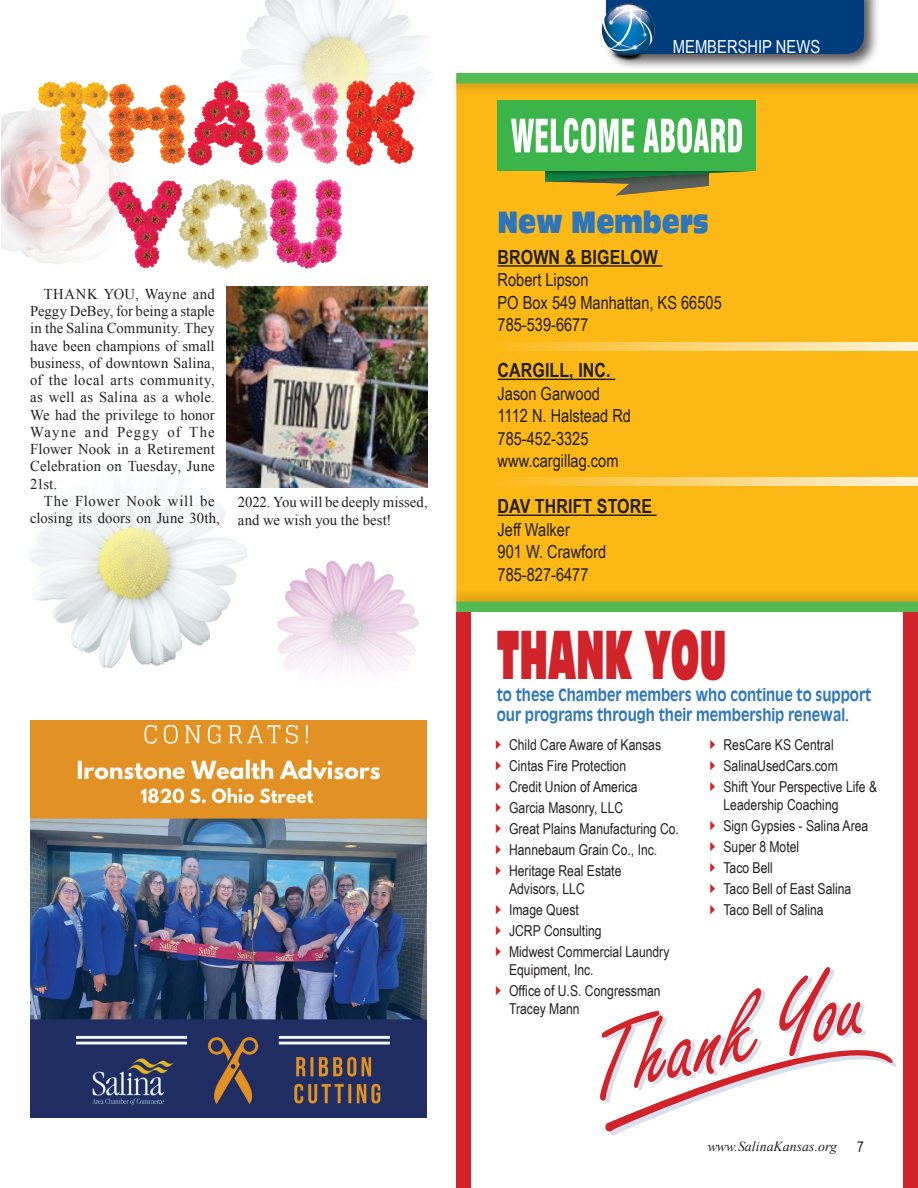
<style>
.page{position:relative;width:918px;height:1188px;background:#fff}
.page>*{position:absolute;margin:0;border:0;box-sizing:border-box;transform-origin:0 0}
.t1{font:67.5px "Antique Olive Nord";color:#d1232a;scale:.4 1}
.t2{font:30px "Antique Olive Nord";color:#2e76bc;scale:.65 1}
.t3{font:700 19.5px "Arial Narrow";letter-spacing:.005em;color:#231f20}
.t4{font:18px/22.5px "Arial Narrow";color:#231f20}
.t5{font:18px "Arial Narrow";color:#fff}
.t6{font:700 16.5px/19.8px "Antique Olive";color:#2e76bc;scale:.83 1}
.t7{font:15px/21px "Arial Narrow";color:#231f20}
.t8{font:15px/17.2px "Times New Roman";letter-spacing:.01em;color:#231f20;text-align:justify}
.t9{font:italic 13.8px "Times New Roman";color:#231f20}
</style>
<div class="page">
<img style="left:2px;top:110px;width:28px;height:147px">
<img style="left:277px;top:560px;width:142px;height:113px">
<img style="left:240px;top:0;width:191px;height:81px">
<img style="left:29px;top:452px;width:218px;height:216px">
<div style="left:456px;top:612px;width:14px;height:576px;background:#d1232a"></div>
<div style="left:903px;top:612px;width:15px;height:576px;background:#d1232a"></div>
<div style="left:602px;top:0;width:278px;height:71px;background:#231f20;opacity:.75"></div>
<div style="left:606px;top:0;width:258px;height:54px;background:#013d7d"></div>
<img style="left:601px;top:1px;width:58px;height:64px">
<div style="left:456px;top:97px;width:462px;height:491px;background:#fcb814"></div>
<div style="left:449px;top:588px;width:469px;height:26px;background:#231f20;opacity:.15"></div>
<div style="left:456px;top:602px;width:462px;height:10px;background:#56ba53"></div>
<svg style="left:545px;top:171px;width:211px;height:24px;background:#938c2e"></svg>
<div style="left:498px;top:100px;width:258px;height:71px;background:#3bb54a"></div>
<svg style="left:511px;top:118px;width:123px;height:35px"></svg>
<svg style="left:643px;top:118px;width:99px;height:35px"></svg>
<svg style="left:489px;top:342px;width:429px;height:8px;background:#fcd579"></svg>
<svg style="left:489px;top:478px;width:429px;height:8px;background:#fcd579"></svg>
<div style="left:449px;top:71px;width:469px;height:26px;background:#231f20;opacity:.15"></div>
<div style="left:456px;top:73px;width:462px;height:10px;background:#56ba53"></div>
<svg style="left:600px;top:967px;width:297px;height:169px"></svg>
<img style="left:30px;top:721px;width:397px;height:397px">
<hr style="left:498px;top:265px;width:165px;height:2px;background:#231f20">
<hr style="left:498px;top:379px;width:117px;height:1px;background:#231f20">
<hr style="left:498px;top:515px;width:159px;height:1px;background:#231f20">
<img style="left:30px;top:68px;width:397px;height:202px">
<img style="left:227px;top:286px;width:201px;height:201px">
<p class="t8" style="left:30px;top:285px;width:186px;text-indent:13px">THANK YOU, Wayne and Peggy DeBey, for being a staple in the Salina Community. They have been champions of small business, of downtown Salina, of the local arts community, as well as Salina as a whole.<br>We had the privilege to honor Wayne and Peggy of The Flower Nook in a Retirement Celebration on Tuesday, June 21st.</p>
<p class="t8" style="left:30px;top:492px;width:191px;text-align:center">The Flower Nook will be closing its doors on June 30th,</p>
<p class="t8" style="left:238px;top:493px;width:191px">2022. You will be deeply missed, and we wish you the best!</p>
<p class="t5" style="left:673px;top:33px;width:149px">MEMBERSHIP NEWS</p>
<h2 class="t2" style="left:498px;top:204px;width:327px">New Members</h2>
<h3 class="t3" style="left:498px;top:242px;width:162px">BROWN &amp; BIGELOW</h3>
<p class="t4" style="left:498px;top:268px;width:226px">Robert Lipson<br>PO Box 549 Manhattan, KS 66505<br>785-539-6677</p>
<h3 class="t3" style="left:498px;top:356px;width:115px">CARGILL, INC.</h3>
<p class="t4" style="left:498px;top:382px;width:135px">Jason Garwood<br>1112 N. Halstead Rd<br>785-452-3325 www.cargillag.com</p>
<h3 class="t3" style="left:498px;top:492px;width:156px">DAV THRIFT STORE</h3>
<p class="t4" style="left:498px;top:517px;width:110px">Jeff Walker<br>901 W. Crawford<br>785-827-6477</p>
<h1 class="t1" style="left:497px;top:613px;width:576px">THANK YOU</h1>
<p class="t6" style="left:497px;top:685px;width:453px">to these Chamber members who continue to support our programs through their membership renewal.</p>
<p class="t7" style="left:509px;top:733px;width:169px">Child Care Aware of Kansas<br>Cintas Fire Protection<br>Credit Union of America<br>Garcia Masonry, LLC<br>Great Plains Manufacturing Co.<br>Hannebaum Grain Co., Inc.<br>Heritage Real Estate</p>
<p class="t7" style="left:509px;top:877px;width:162px">Advisors, LLC<br>Image Quest<br>JCRP Consulting<br>Midwest Commercial Laundry</p>
<p class="t7" style="left:509px;top:958px;width:153px">Equipment, Inc.<br>Office of U.S. Congressman</p>
<p class="t7" style="left:509px;top:997px;width:72px">Tracey Mann</p>
<p class="t7" style="left:723px;top:733px;width:155px">ResCare KS Central<br>SalinaUsedCars.com<br>Shift Your Perspective Life &amp;</p>
<p class="t7" style="left:723px;top:793px;width:146px">Leadership Coaching<br>Sign Gypsies - Salina Area<br>Super 8 Motel<br>Taco Bell<br>Taco Bell of East Salina<br>Taco Bell of Salina</p>
<p class="t9" style="left:708px;top:1137px;width:131px">www.SalinaKansas.org</p>
<p class="t7" style="left:857px;top:1136px;width:8px">7</p>
</div>
